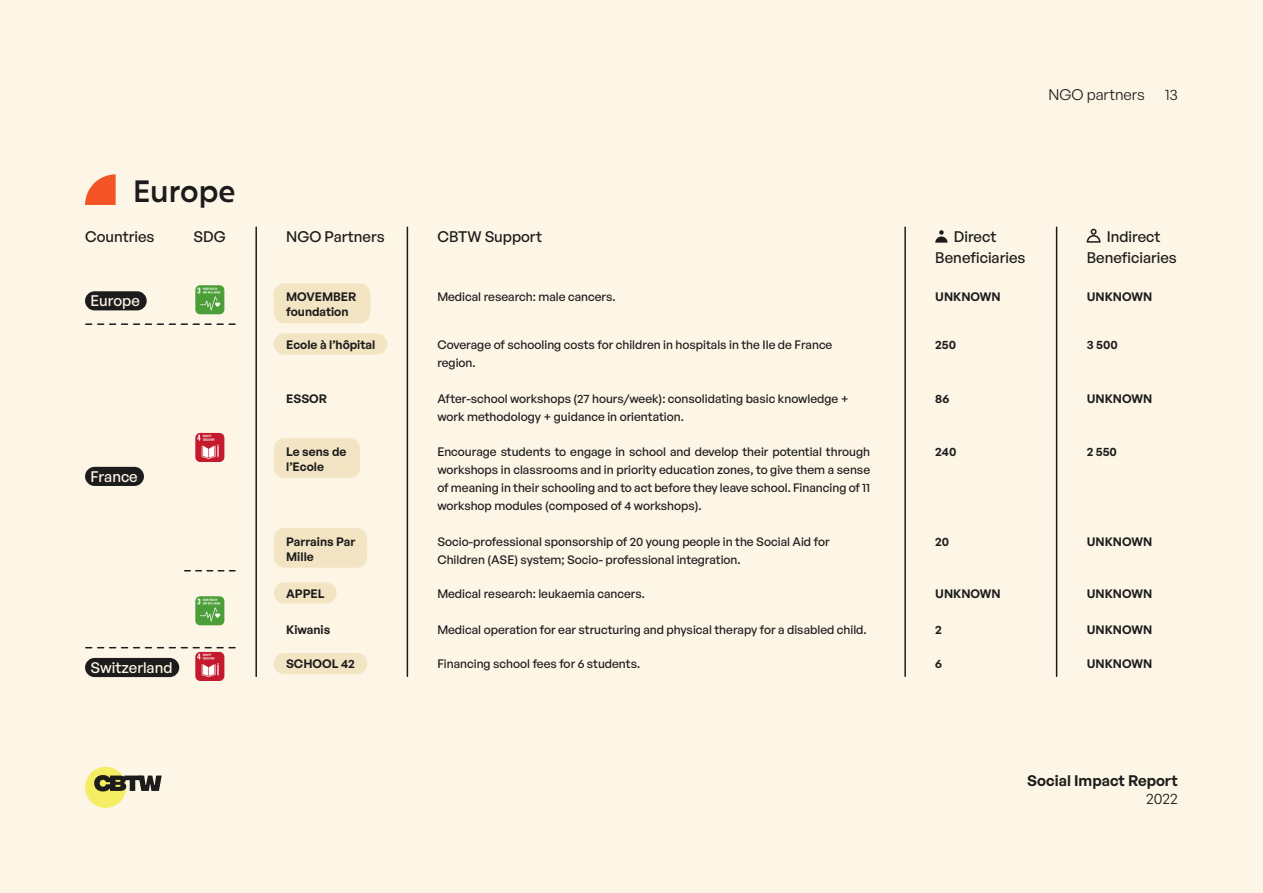
<style>
.page{position:relative;width:1263px;height:893px;background:#fdf6e6}
.page>*{position:absolute;margin:0;border:0;box-sizing:border-box;transform-origin:0 0}
.t1{font:500 30px "Excon";color:#1c1c1c}
.t2{font:500 15px/21px "General Sans";color:#1c1c1c}
.t3{font:500 15px "General Sans";color:#fdf6e6}
.t4{font:600 15px "General Sans";color:#1c1c1c}
.t5{font:15px "General Sans";color:#1c1c1c}
.t6{font:500 12px/18px "General Sans";color:#1c1c1c}
.t7{font:600 12px/15px "General Sans";color:#1c1c1c}
</style>
<div class="page">
<div style="left:85px;top:767px;width:41px;height:41px;background:#f5ed63;border-radius:50%"></div>
<svg style="left:94px;top:775px;width:68px;height:16px"></svg>
<div style="left:274px;top:333px;width:113px;height:22px;background:#f3e5c3;border-radius:11px"></div>
<div style="left:274px;top:582px;width:63px;height:22px;background:#f3e5c3;border-radius:11px"></div>
<div style="left:274px;top:653px;width:93px;height:21px;background:#f3e5c3;border-radius:11px"></div>
<div style="left:274px;top:283px;width:96px;height:40px;background:#f3e5c3;border-radius:11px"></div>
<div style="left:274px;top:438px;width:86px;height:40px;background:#f3e5c3;border-radius:11px"></div>
<div style="left:274px;top:528px;width:93px;height:40px;background:#f3e5c3;border-radius:11px"></div>
<hr style="left:255px;top:227px;width:2px;height:449px;background:#1c1c1c">
<svg style="left:185px;top:570px;width:50px;height:1px"></svg>
<svg style="left:86px;top:647px;width:149px;height:1px"></svg>
<svg style="left:86px;top:323px;width:149px;height:2px"></svg>
<hr style="left:407px;top:227px;width:1px;height:449px;background:#1c1c1c">
<hr style="left:904px;top:227px;width:2px;height:449px;background:#1c1c1c">
<hr style="left:1056px;top:227px;width:1px;height:449px;background:#1c1c1c">
<svg style="left:935px;top:230px;width:12px;height:13px"></svg>
<svg style="left:1086px;top:229px;width:15px;height:14px"></svg>
<img style="left:195px;top:433px;width:29px;height:29px">
<img style="left:195px;top:652px;width:29px;height:29px">
<img style="left:195px;top:596px;width:29px;height:29px">
<img style="left:195px;top:285px;width:29px;height:29px">
<div style="left:85px;top:291px;width:62px;height:19px;background:#1c1c1c;border-radius:10px"></div>
<div style="left:85px;top:467px;width:59px;height:19px;background:#1c1c1c;border-radius:10px"></div>
<div style="left:85px;top:658px;width:94px;height:19px;background:#1c1c1c;border-radius:10px"></div>
<svg style="left:85px;top:174px;width:31px;height:31px"></svg>
<p class="t5" style="left:1049px;top:85px;width:98px">NGO partners</p>
<p class="t5" style="left:1165px;top:85px;width:14px">13</p>
<h1 class="t1" style="left:133px;top:171px;width:104px">Europe</h1>
<p class="t2" style="left:85px;top:225px;width:71px">Countries</p>
<p class="t2" style="left:193px;top:225px;width:34px">SDG</p>
<p class="t2" style="left:286px;top:225px;width:100px">NGO Partners</p>
<p class="t2" style="left:437px;top:225px;width:106px">CBTW Support</p>
<p class="t2" style="left:935px;top:225px;width:92px;text-indent:19px">Direct<br>Beneficiaries</p>
<p class="t2" style="left:1087px;top:225px;width:92px;text-align:center">Indirect<br>Beneficiaries</p>
<p class="t3" style="left:91px;top:291px;width:51px">Europe</p>
<p class="t7" style="left:286px;top:289px;width:72px">MOVEMBER foundation</p>
<p class="t6" style="left:437px;top:288px;width:180px">Medical research: male cancers.</p>
<p class="t7" style="left:935px;top:289px;width:67px">UNKNOWN</p>
<p class="t7" style="left:1087px;top:289px;width:67px">UNKNOWN</p>
<p class="t7" style="left:286px;top:336px;width:91px">Ecole à l’hôpital</p>
<p class="t7" style="left:286px;top:391px;width:42px">ESSOR</p>
<p class="t6" style="left:437px;top:335px;width:396px">Coverage of schooling costs for children in hospitals in the Ile de France region.</p>
<p class="t6" style="left:437px;top:390px;width:413px">After-school workshops (27 hours/week): consolidating basic knowledge + work methodology + guidance in orientation.</p>
<p class="t7" style="left:935px;top:336px;width:22px">250</p>
<p class="t7" style="left:935px;top:391px;width:16px">86</p>
<p class="t7" style="left:1087px;top:336px;width:33px">3 500</p>
<p class="t7" style="left:1087px;top:391px;width:67px">UNKNOWN</p>
<p class="t3" style="left:91px;top:467px;width:49px">France</p>
<p class="t7" style="left:286px;top:443px;width:62px">Le sens de l’Ecole</p>
<p class="t7" style="left:286px;top:533px;width:71px">Parrains Par<br>Mille</p>
<p class="t6" style="left:437px;top:442px;width:434px;text-align:justify">Encourage students to engage in school and develop their potential through workshops in classrooms and in priority education zones, to give them a sense of meaning in their schooling and to act before they leave school. Financing of 11 workshop modules (composed of 4 workshops).</p>
<p class="t6" style="left:437px;top:532px;width:394px">Socio-professional sponsorship of 20 young people in the Social Aid for<br>Children (ASE) system; Socio- professional integration.</p>
<p class="t7" style="left:935px;top:443px;width:23px">240</p>
<p class="t7" style="left:935px;top:533px;width:16px">20</p>
<p class="t7" style="left:1087px;top:443px;width:32px">2 550</p>
<p class="t7" style="left:1087px;top:533px;width:67px">UNKNOWN</p>
<p class="t3" style="left:91px;top:658px;width:84px">Switzerland</p>
<p class="t7" style="left:286px;top:586px;width:40px">APPEL</p>
<p class="t7" style="left:286px;top:622px;width:46px">Kiwanis</p>
<p class="t7" style="left:286px;top:656px;width:70px">SCHOOL 42</p>
<p class="t6" style="left:437px;top:584px;width:209px">Medical research: leukaemia cancers.</p>
<p class="t6" style="left:437px;top:620px;width:431px">Medical operation for ear structuring and physical therapy for a disabled child.</p>
<p class="t6" style="left:437px;top:654px;width:204px">Financing school fees for 6 students.</p>
<p class="t7" style="left:935px;top:586px;width:67px">UNKNOWN</p>
<p class="t7" style="left:935px;top:622px;width:8px">2</p>
<p class="t7" style="left:935px;top:656px;width:8px">6</p>
<p class="t7" style="left:1087px;top:586px;width:67px">UNKNOWN</p>
<p class="t7" style="left:1087px;top:622px;width:67px">UNKNOWN</p>
<p class="t7" style="left:1087px;top:656px;width:67px">UNKNOWN</p>
<p class="t4" style="left:1027px;top:771px;width:152px">Social Impact Report</p>
<p class="t5" style="left:1146px;top:789px;width:33px">2022</p>
</div>
